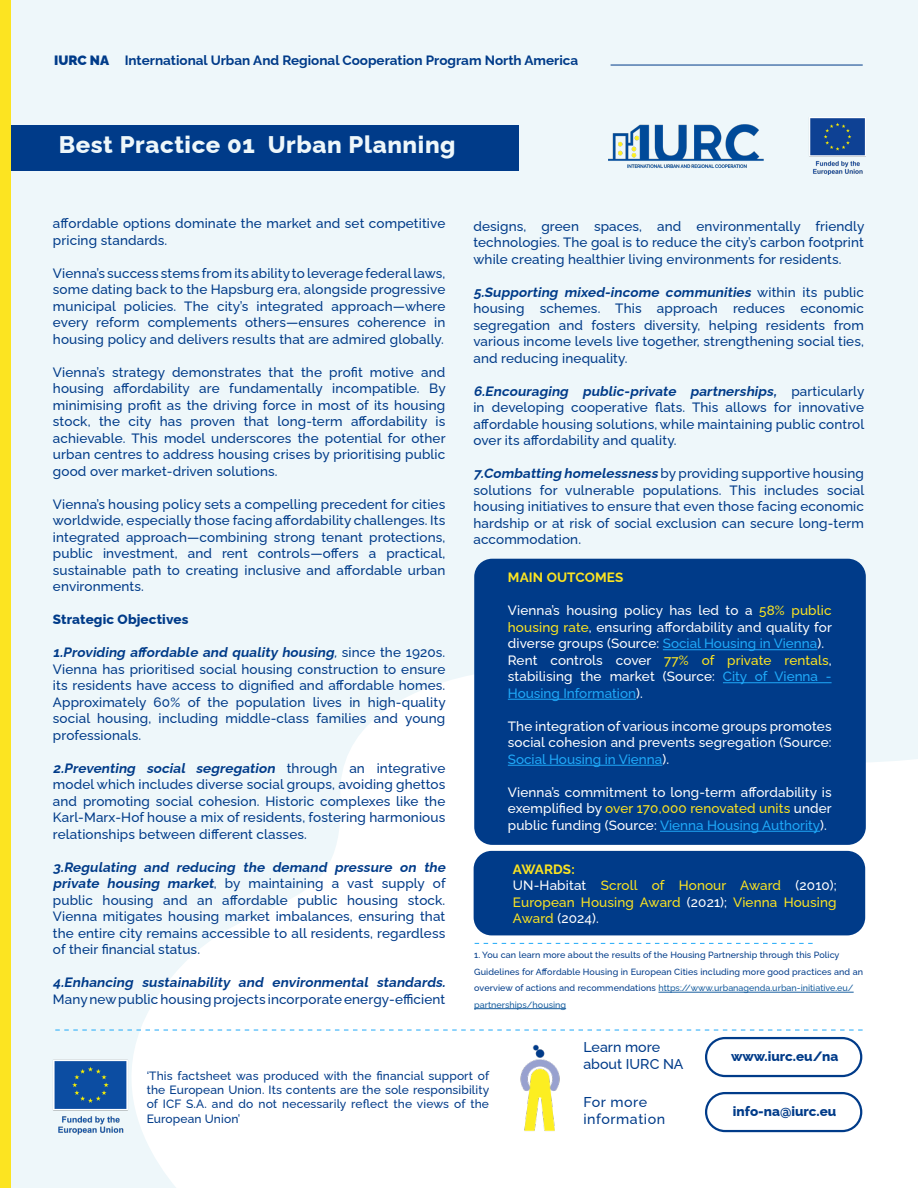
<style>
.page{position:relative;width:918px;height:1188px;background:#eef7fa}
.page>*{position:absolute;margin:0;border:0;box-sizing:border-box;transform-origin:0 0}
.t1{font:800 24px "Raleway";letter-spacing:.025em;color:#eef7fa}
.t2{font:500 14.25px/17.1px "Raleway";letter-spacing:.005em;color:#003b89}
.t3{font:500 14.25px/17.1px "Raleway";letter-spacing:.04em;color:#003b89}
.Body{font:500 13.5px/16.5px "Raleway";letter-spacing:.01em;color:#003b89;text-align:justify}
.Body-2{font:500 13.5px/16.5px "Raleway";color:#fff;text-align:justify}
.Body-3{font:500 13.5px/16.5px "Raleway";letter-spacing:.01em;color:#fce421;text-align:justify}
.Body-4{font:700 13.5px "Raleway";color:#003b89}
.Body-5{font:800 13.5px "Raleway";color:#003b89}
.Body-6{font:700 13.5px "Raleway";letter-spacing:.01em;color:#fce421}
.Body-7{font:900 13.5px "Raleway";color:#003b89}
.t4{font:500 12px/14.4px "Raleway";letter-spacing:.01em;color:#003b89;text-align:justify}
.Body-8{font:500 9px/16.5px "Raleway";letter-spacing:.01em;color:#003b89}
.s1{font-weight:700;font-style:italic}
.s2{font-style:italic}
.s3{color:#fce421}
.s4{color:#1fa9f9}
.s5{color:#fff}
.s6{color:#175d9e}
</style>
<div class="page">
<svg style="left:118px;top:675px;width:800px;height:513px;fill:#fff"></svg>
<div style="left:0;top:125px;width:519px;height:46px;background:#003b89"></div>
<div style="left:0;top:0;width:11px;height:1188px;background:#fce421"></div>
<img style="left:608px;top:118px;width:257px;height:56px">
<hr style="left:611px;top:65px;width:252px;height:1px;background:#003b89">
<img style="left:518px;top:1041px;width:44px;height:91px">
<img style="left:53px;top:1053px;width:81px;height:89px">
<div style="left:705px;top:1092px;width:157px;height:40px;border:2px solid #003b89;border-radius:19px"></div>
<div style="left:705px;top:1037px;width:157px;height:40px;border:2px solid #003b89;border-radius:19px"></div>
<svg style="left:55px;top:1030px;width:808px;height:1px"></svg>
<hr style="left:658px;top:992px;width:196px;height:1px;background:#175d9e">
<hr style="left:474px;top:1008px;width:92px;height:1px;background:#175d9e">
<svg style="left:475px;top:943px;width:338px;height:1px"></svg>
<div style="left:474px;top:559px;width:392px;height:286px;background:#003b89;border-radius:18px"></div>
<div style="left:474px;top:851px;width:391px;height:84px;background:#003b89;border-radius:18px"></div>
<hr style="left:663px;top:649px;width:154px;height:1px;background:#1fa9f9">
<hr style="left:723px;top:682px;width:109px;height:1px;background:#1fa9f9">
<hr style="left:508px;top:699px;width:128px;height:1px;background:#1fa9f9">
<hr style="left:508px;top:765px;width:154px;height:1px;background:#1fa9f9">
<hr style="left:660px;top:831px;width:160px;height:1px;background:#1fa9f9">
<p class="Body-7" style="left:54px;top:50px;width:56px">IURC NA</p>
<p class="Body-4" style="left:125px;top:50px;width:455px">International Urban And Regional Cooperation Program North America</p>
<p class="t1" style="left:59px;top:126px;width:398px">Best Practice 01 Urban Planning</p>
<p class="Body" style="left:53px;top:214px;width:394px">affordable options dominate the market and set competitive pricing standards.</p>
<p class="Body" style="left:53px;top:263px;width:394px">Vienna’s success stems from its ability to leverage federal laws, some dating back to the Hapsburg era, alongside progressive municipal policies. The city’s integrated approach—where every reform complements others—ensures coherence in housing policy and delivers results that are admired globally.</p>
<p class="Body" style="left:53px;top:362px;width:394px">Vienna’s strategy demonstrates that the profit motive and housing affordability are fundamentally incompatible. By minimising profit as the driving force in most of its housing stock, the city has proven that long-term affordability is achievable. This model underscores the potential for other urban centres to address housing crises by prioritising public good over market-driven solutions.</p>
<p class="Body" style="left:53px;top:494px;width:394px">Vienna’s housing policy sets a compelling precedent for cities worldwide, especially those facing affordability challenges. Its integrated approach—combining strong tenant protections, public investment, and rent controls—offers a practical, sustainable path to creating inclusive and affordable urban environments.</p>
<p class="Body-5" style="left:53px;top:609px;width:137px">Strategic Objectives</p>
<p class="Body" style="left:53px;top:643px;width:394px"><span class="s1">1.Providing affordable and quality housing</span><span class="s2">,</span> s i n c e t h e 1 9 2 0 s .<br>Vienna has prioritised social housing construction to ensure its residents have access to dignified and affordable homes.<br>Approximately 60% of the population lives in high-quality social housing, including middle-class families and young professionals.</p>
<p class="Body" style="left:53px;top:758px;width:394px"><span class="s1">2.Preventing social segregation</span> t h r o u g h a n i n t e g r a t i v e model which includes diverse social groups, avoiding ghettos and promoting social cohesion. Historic complexes like the Karl-Marx-Hof house a mix of residents, fostering harmonious relationships between different classes.</p>
<p class="Body" style="left:53px;top:857px;width:397px;text-align:left"><span class="s1">3.Regulating and reducing the demand pressure on the private housing market</span>, by maintaining a vast supply of public housing and an affordable public housing stock.<br>Vienna mitigates housing market imbalances, ensuring that the entire city remains accessible to all residents, regardless of their financial status.</p>
<p class="Body" style="left:53px;top:973px;width:397px"><span class="s1">4.Enhancing sustainability and environmental standards.<br></span>Many new public housing projects incorporate energy-efficient</p>
<p class="Body" style="left:473px;top:217px;width:392px">designs, green spaces, and environmentally friendly technologies. The goal is to reduce the city’s carbon footprint while creating healthier living environments for residents.</p>
<p class="Body" style="left:473px;top:283px;width:392px"><span class="s1">5.Supporting mixed-income communities</span> w i t h i n i t s p u b l i c housing schemes. This approach reduces economic segregation and fosters diversity, helping residents from various income levels live together, strengthening social ties, and reducing inequality.</p>
<p class="Body" style="left:473px;top:382px;width:393px"><span class="s1">6.Encouraging public-private partnerships,</span> p a r t i c u l a r ly in developing cooperative flats. This allows for innovative affordable housing solutions, while maintaining public control over its affordability and quality.</p>
<p class="Body" style="left:473px;top:464px;width:393px"><span class="s1">7.Combatting homelessness</span> by providing supportive housing solutions for vulnerable populations. This includes social housing initiatives to ensure that even those facing economic hardship or at risk of social exclusion can secure long-term accommodation.</p>
<p class="Body-6" style="left:508px;top:567px;width:117px">MAIN OUTCOMES</p>
<p class="Body-2" style="left:508px;top:601px;width:326px">Vienna’s housing policy has led to a <span class="s3">58% public housing rate</span>, ensuring affordability and quality for diverse groups (Source: <span class="s4">Social Housing in Vienna</span>).</p>
<p class="Body-2" style="left:508px;top:650px;width:325px">Rent controls cover <span class="s3">77% of private rentals</span>, stabilising the market (Source: <span class="s4">City of Vienna - Housing Information</span>).</p>
<p class="Body-2" style="left:508px;top:716px;width:325px">The integration of various income groups promotes social cohesion and prevents segregation (Source:<br><span class="s4">Social Housing in Vienna</span>).</p>
<p class="Body-2" style="left:508px;top:782px;width:326px">Vienna’s commitment to long-term affordability is exemplified by <span class="s3">over 170,000 renovated units</span> under public funding (Source: <span class="s4">Vienna Housing Authority</span>).</p>
<p class="Body-6" style="left:513px;top:859px;width:63px">AWARDS:</p>
<p class="Body-3" style="left:513px;top:876px;width:325px"><span class="s5">UN-Habitat</span> Scroll of Honour Award <span class="s5">(2010); </span>European Housing Award <span class="s5">(2021);</span> Vienna Housing Award <span class="s5">(2024).</span></p>
<p class="Body-8" style="left:474px;top:946px;width:390px">1. You can learn more about the results of the Housing Partnership through this Policy Guidelines for Affordable Housing in European Cities including more good practices and an overview of actions and recommendations <span class="s6">https://www.urbanagenda.urban-initiative.eu/ partnerships/housing</span></p>
<p class="t4" style="left:147px;top:1067px;width:344px">‘This factsheet was produced with the financial support of the European Union. Its contents are the sole responsibility of ICF S.A. and do not necessarily reflect the views of the European Union’</p>
<p class="t2" style="left:583px;top:1037px;width:102px">Learn more about IURC NA</p>
<p class="t3" style="left:583px;top:1092px;width:83px">For more information</p>
<p class="Body-5" style="left:731px;top:1046px;width:109px">www.iurc.eu/na</p>
<p class="Body-5" style="left:733px;top:1101px;width:105px">info-na@iurc.eu</p>
</div>
